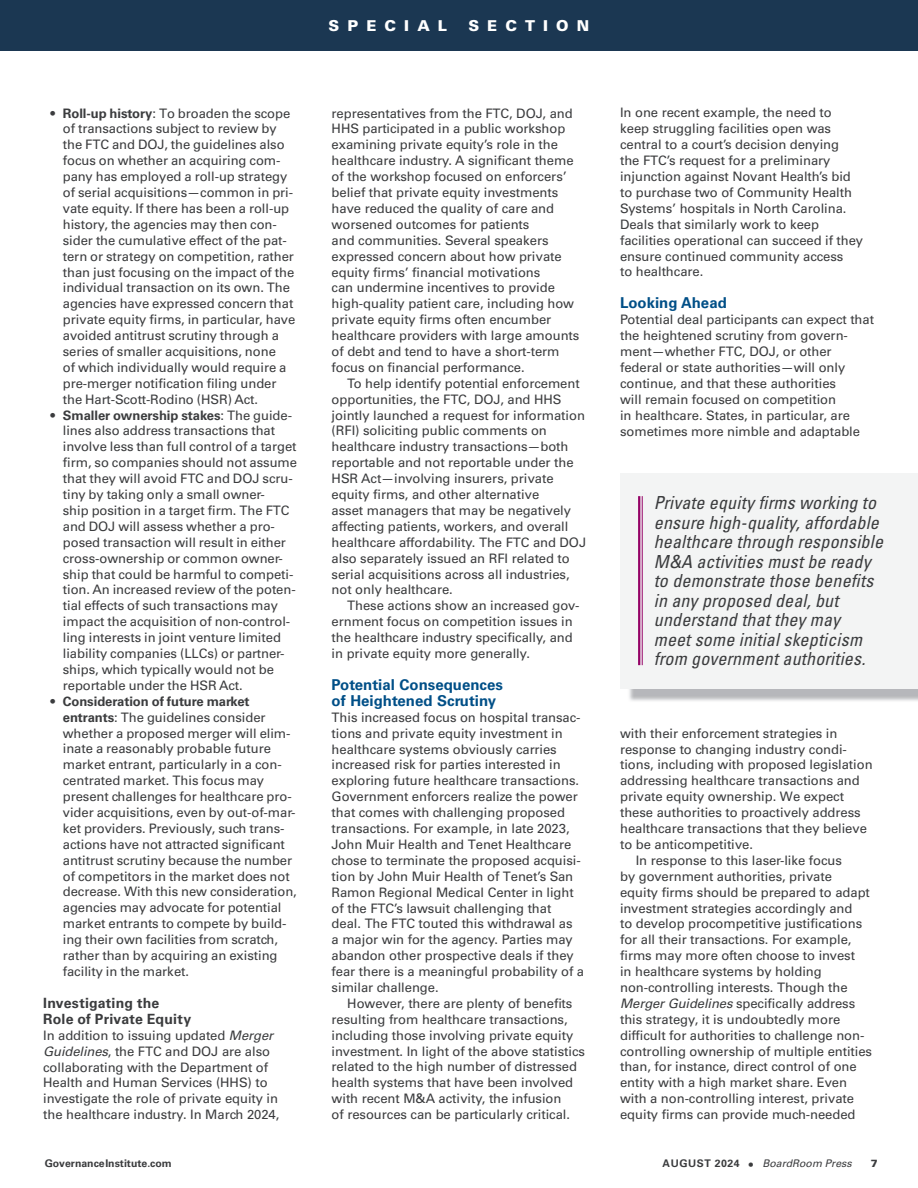
<style>
.page{position:relative;width:918px;height:1188px;background:#fff}
.page>*{position:absolute;margin:0;border:0;box-sizing:border-box;transform-origin:0 0}
.t1{font:italic condensed 18px/19.5px "Univers LT Std";letter-spacing:.01em;color:#3b3c3e}
.t2{font:700 15px/15.9px "Univers LT Std";color:#004f87}
.t3{font:900 15px "Univers LT Std";letter-spacing:.54em;color:#fff}
.t4{font:700 14.1px/15.9px "Univers LT Std";letter-spacing:.015em;color:#3b3c3e}
.t5{font:13.05px/15.9px "Univers LT Std";letter-spacing:-.005em;color:#3b3c3e}
.t6{font:italic 10.5px "Univers LT Std";color:#3b3c3e}
.t7{font:700 10.5px "Univers LT Std";color:#3b3c3e}
.t8{font:900 10.5px "Univers LT Std";color:#3b3c3e}
.s1{font-weight:700}
.s2{font-style:italic}
.s3{font-weight:700;font-style:normal}
.s4{font-style:normal;font-size:12px}
</style>
<div class="page">
<div style="left:0;top:0;width:918px;height:50px;background:#1b3752"></div>
<img style="left:629px;top:689px;width:289px;height:12px">
<div style="left:620px;top:473px;width:298px;height:216px;background:#f3f4f4"></div>
<hr style="left:638px;top:496px;width:2px;height:169px;background:#940165">
<hr style="left:642px;top:496px;width:1px;height:169px;background:#940165">
<p class="t5" style="left:63px;top:105px;width:234px;text-indent:-12px">• <span class="s1">Roll-up history</span>: To broaden the scope of transactions subject to review by the FTC and DOJ, the guidelines also focus on whether an acquiring com&shy;pany has employed a roll-up strategy of serial acquisitions—common in pri&shy;vate equity. If there has been a roll-up history, the agencies may then con&shy;sider the cumulative effect of the pat&shy;tern or strategy on competition, rather than just focusing on the impact of the individual transaction on its own. The agencies have expressed concern that private equity firms, in particular, have avoided antitrust scrutiny through a series of smaller acquisitions, none<br>of which individually would require a pre-merger notification filing under the Hart-Scott-Rodino (HSR) Act.</p>
<p class="t5" style="left:63px;top:407px;width:236px;text-indent:-12px">• <span class="s1">Smaller ownership stakes</span>: The guide&shy;lines also address transactions that involve less than full control of a target firm, so companies should not assume that they will avoid FTC and DOJ scru&shy;tiny by taking only a small owner-<br>ship position in a target firm. The FTC and DOJ will assess whether a pro&shy;posed transaction will result in either cross-ownership or common owner&shy;ship that could be harmful to competi&shy;tion. An increased review of the poten&shy;tial effects of such transactions may impact the acquisition of non-control&shy;ling interests in joint venture limited liability companies (LLCs) or partner&shy;ships, which typically would not be reportable under the HSR Act.</p>
<p class="t5" style="left:63px;top:693px;width:236px;text-indent:-12px">• <span class="s1">Consideration of future market entrants</span>: The guidelines consider whether a proposed merger will elim&shy;inate a reasonably probable future market entrant, particularly in a con&shy;centrated market. This focus may present challenges for healthcare pro&shy;vider acquisitions, even by out-of-mar&shy;ket providers. Previously, such trans&shy;actions have not attracted significant antitrust scrutiny because the number of competitors in the market does not decrease. With this new consideration, agencies may advocate for potential market entrants to compete by build&shy;ing their own facilities from scratch, rather than by acquiring an existing facility in the market.</p>
<p class="t4" style="left:43px;top:995px;width:150px">Investigating the<br>Role of Private Equity</p>
<p class="t5" style="left:43px;top:1027px;width:238px">In addition to issuing updated <span class="s2">Merger Guidelines</span>, the FTC and DOJ are also collaborating with the Department of Health and Human Services (HHS) to investigate the role of private equity in the healthcare industry. In March 2024,</p>
<p class="t3" style="left:329px;top:17px;width:120px">SPECIAL</p>
<p class="t3" style="left:468px;top:17px;width:123px">SECTION</p>
<p class="t5" style="left:332px;top:105px;width:249px">representatives from the FTC, DOJ, and HHS participated in a public workshop examining private equity’s role in the healthcare industry. A significant theme of the workshop focused on enforcers’ belief that private equity investments have reduced the quality of care and worsened outcomes for patients<br>and communities. Several speakers expressed concern about how private equity firms’ financial motivations<br>can undermine incentives to provide high-quality patient care, including how private equity firms often encumber healthcare providers with large amounts of debt and tend to have a short-term focus on financial performance.</p>
<p class="t5" style="left:332px;top:375px;width:256px;text-indent:16px">To help identify potential enforcement opportunities, the FTC, DOJ, and HHS jointly launched a request for information (RFI) soliciting public comments on healthcare industry transactions—both reportable and not reportable under the HSR Act—involving insurers, private equity firms, and other alternative<br>asset managers that may be negatively affecting patients, workers, and overall healthcare affordability. The FTC and DOJ also separately issued an RFI related to serial acquisitions across all industries, not only healthcare.</p>
<p class="t5" style="left:332px;top:598px;width:249px;text-indent:16px">These actions show an increased gov&shy;ernment focus on competition issues in the healthcare industry specifically, and in private equity more generally.</p>
<p class="t2" style="left:332px;top:677px;width:173px">Potential Consequences of Heightened Scrutiny</p>
<p class="t5" style="left:332px;top:709px;width:254px">This increased focus on hospital transac&shy;tions and private equity investment in healthcare systems obviously carries increased risk for parties interested in exploring future healthcare transactions.<br>Government enforcers realize the power that comes with challenging proposed transactions. For example, in late 2023, John Muir Health and Tenet Healthcare chose to terminate the proposed acquisi&shy;tion by John Muir Health of Tenet’s San Ramon Regional Medical Center in light of the FTC’s lawsuit challenging that<br>deal. The FTC touted this withdrawal as<br>a major win for the agency. Parties may abandon other prospective deals if they fear there is a meaningful probability of a similar challenge.</p>
<p class="t5" style="left:332px;top:995px;width:255px;text-indent:16px">However, there are plenty of benefits resulting from healthcare transactions, including those involving private equity investment. In light of the above statistics related to the high number of distressed health systems that have been involved with recent M&amp;A activity, the infusion<br>of resources can be particularly critical.</p>
<p class="t5" style="left:620px;top:105px;width:245px">In one recent example, the need to keep struggling facilities open was central to a court’s decision denying<br>the FTC’s request for a preliminary injunction against Novant Health’s bid to purchase two of Community Health Systems’ hospitals in North Carolina.<br>Deals that similarly work to keep facilities operational can succeed if they ensure continued community access<br>to healthcare.</p>
<p class="t2" style="left:620px;top:295px;width:108px">Looking Ahead</p>
<p class="t5" style="left:620px;top:312px;width:255px">Potential deal participants can expect that the heightened scrutiny from govern&shy;ment—whether FTC, DOJ, or other federal or state authorities—will only continue, and that these authorities<br>will remain focused on competition<br>in healthcare. States, in particular, are sometimes more nimble and adaptable</p>
<p class="t1" style="left:654px;top:493px;width:231px">Private equity firms working to ensure high-quality, affordable healthcare through responsible<br>M&amp;A activities must be ready to demonstrate those benefits in any proposed deal, but understand that they may<br>meet some initial skepticism from government authorities.</p>
<p class="t5" style="left:620px;top:725px;width:219px">with their enforcement strategies in</p>
<p class="t5" style="left:620px;top:741px;width:228px">response to changing industry condi-</p>
<p class="t5" style="left:620px;top:757px;width:254px">tions, including with proposed legislation</p>
<p class="t5" style="left:620px;top:773px;width:241px">addressing healthcare transactions and</p>
<p class="t5" style="left:620px;top:789px;width:225px">private equity ownership. We expect</p>
<p class="t5" style="left:620px;top:805px;width:242px">these authorities to proactively address</p>
<p class="t5" style="left:620px;top:821px;width:248px">healthcare transactions that they believe</p>
<p class="t5" style="left:620px;top:836px;width:135px">to be anticompetitive.</p>
<p class="t5" style="left:636px;top:852px;width:208px">In response to this laser-like focus</p>
<p class="t5" style="left:620px;top:868px;width:213px">by government authorities, private</p>
<p class="t5" style="left:620px;top:884px;width:251px">equity firms should be prepared to adapt</p>
<p class="t5" style="left:620px;top:900px;width:234px">investment strategies accordingly and</p>
<p class="t5" style="left:620px;top:916px;width:244px">to develop procompetitive justifications</p>
<p class="t5" style="left:620px;top:932px;width:233px">for all their transactions. For example,</p>
<p class="t5" style="left:620px;top:948px;width:237px">firms may more often choose to invest</p>
<p class="t5" style="left:620px;top:964px;width:203px">in healthcare systems by holding</p>
<p class="t5" style="left:620px;top:979px;width:229px">non-controlling interests. Though the</p>
<p class="t5" style="left:620px;top:995px;width:237px"><span class="s2">Merger Guidelines</span> specifically address</p>
<p class="t5" style="left:620px;top:1011px;width:222px">this strategy, it is undoubtedly more</p>
<p class="t5" style="left:620px;top:1027px;width:246px">difficult for authorities to challenge non-</p>
<p class="t5" style="left:620px;top:1043px;width:254px">controlling ownership of multiple entities</p>
<p class="t5" style="left:620px;top:1059px;width:238px">than, for instance, direct control of one</p>
<p class="t5" style="left:620px;top:1075px;width:229px">entity with a high market share. Even</p>
<p class="t5" style="left:620px;top:1091px;width:236px">with a non-controlling interest, private</p>
<p class="t5" style="left:620px;top:1107px;width:237px">equity firms can provide much-needed</p>
<p class="t7" style="left:45px;top:1157px;width:129px">GovernanceInstitute.com</p>
<p class="t6" style="left:663px;top:1157px;width:191px"><span class="s3">AUGUST 2024</span> <span class="s4">•</span> BoardRoom Press</p>
<p class="t8" style="left:871px;top:1157px;width:9px">7</p>
</div>
